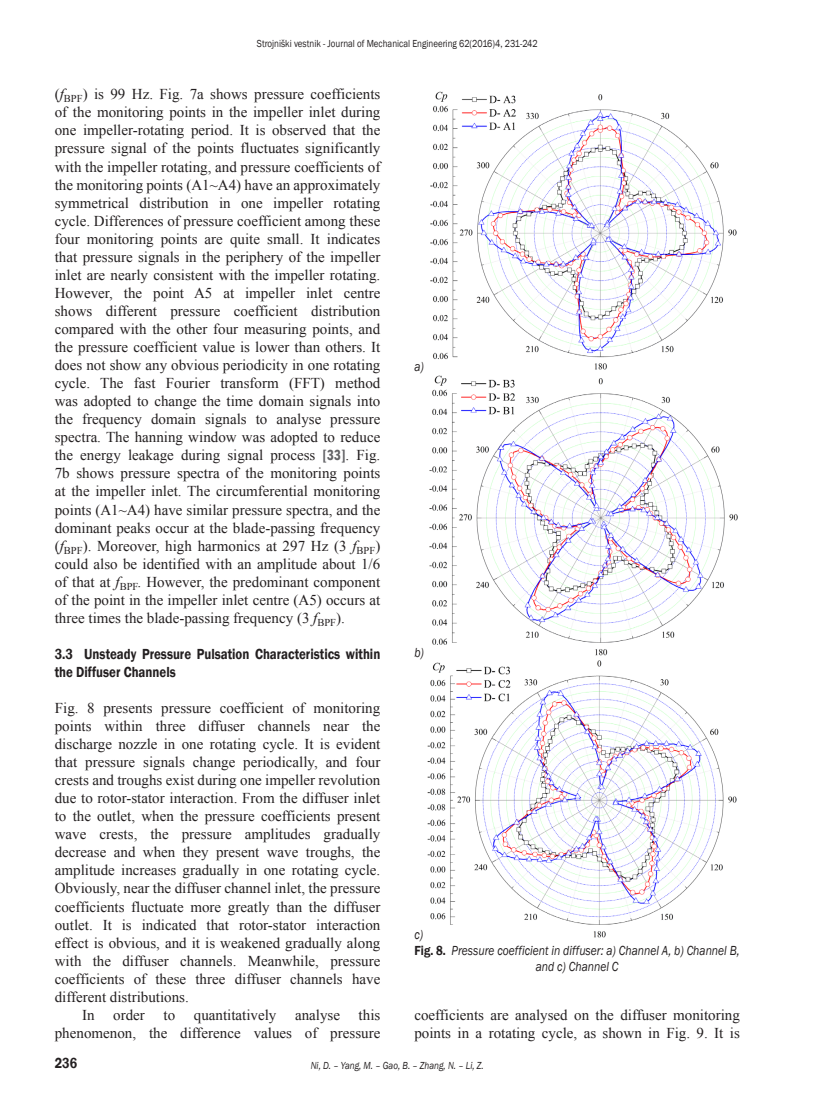
<style>
.page{position:relative;width:816px;height:1114px;background:#fff}
.page>*{position:absolute;margin:0;border:0;box-sizing:border-box;transform-origin:0 0}
.Normal_ni_umika{font:15px/18px "Times New Roman";color:#231f20;text-align:justify}
.Heading_2{font:600 15px/18px "Franklin Gothic";color:#231f20;scale:.85 1}
.Normal_Figure{font:italic 13.5px/16.2px "Franklin Gothic";color:#231f20;text-align:center;scale:.85 1}
.t1{font:10.5px "Franklin Gothic";color:#231f20;scale:.85 1}
.t2{font:italic 10.5px "Franklin Gothic";color:#231f20;scale:.85 1}
.s1{font-style:italic}
.s2{font-family:"Franklin Gothic";font-weight:600;font-stretch:condensed;color:#636366}
.s3{font-weight:600;font-style:normal}
</style>
<div class="page">
<img style="left:430px;top:91px;width:307px;height:279px">
<img style="left:429px;top:375px;width:309px;height:281px">
<img style="left:427px;top:660px;width:310px;height:278px">
<p class="t1" style="left:257px;top:37px;width:331px">Strojniški vestnik - Journal of Mechanical Engineering 62(2016)4, 231-242</p>
<p class="Normal_ni_umika" style="left:55px;top:85px;width:327px">(<span class="s1">f</span><sub>BPF</sub>) is 99 Hz. Fig. 7a shows pressure coefficients of the monitoring points in the impeller inlet during one impeller-rotating period. It is observed that the pressure signal of the points fluctuates significantly with the impeller rotating, and pressure coefficients of the monitoring points (A1~A4) have an approximately symmetrical distribution in one impeller rotating cycle. Differences of pressure coefficient among these four monitoring points are quite small. It indicates that pressure signals in the periphery of the impeller inlet are nearly consistent with the impeller rotating.<br>However, the point A5 at impeller inlet centre shows different pressure coefficient distribution compared with the other four measuring points, and the pressure coefficient value is lower than others. It does not show any obvious periodicity in one rotating cycle. The fast Fourier transform (FFT) method was adopted to change the time domain signals into the frequency domain signals to analyse pressure spectra. The hanning window was adopted to reduce the energy leakage during signal process <span class="s2">[33]</span>. Fig.<br>7b shows pressure spectra of the monitoring points at the impeller inlet. The circumferential monitoring points (A1~A4) have similar pressure spectra, and the dominant peaks occur at the blade-passing frequency (<span class="s1">f</span><sub>BPF</sub>). Moreover, high harmonics at 297 Hz (3 <span class="s1">f</span><sub>BPF</sub>) could also be identified with an amplitude about 1/6 of that at <span class="s1">f</span><sub>BPF</sub>. However, the predominant component of the point in the impeller inlet centre (A5) occurs at three times the blade-passing frequency (3 <span class="s1">f</span><sub>BPF</sub>).</p>
<p class="Heading_2" style="left:55px;top:645px;width:384px">3.3 Unsteady Pressure Pulsation Characteristics within the Diffuser Channels</p>
<p class="Normal_ni_umika" style="left:55px;top:698px;width:327px">Fig. 8 presents pressure coefficient of monitoring points within three diffuser channels near the discharge nozzle in one rotating cycle. It is evident that pressure signals change periodically, and four crests and troughs exist during one impeller revolution due to rotor-stator interaction. From the diffuser inlet to the outlet, when the pressure coefficients present wave crests, the pressure amplitudes gradually decrease and when they present wave troughs, the amplitude increases gradually in one rotating cycle.<br>Obviously, near the diffuser channel inlet, the pressure coefficients fluctuate more greatly than the diffuser outlet. It is indicated that rotor-stator interaction effect is obvious, and it is weakened gradually along with the diffuser channels. Meanwhile, pressure coefficients of these three diffuser channels have different distributions.</p>
<p class="Normal_ni_umika" style="left:55px;top:1004px;width:327px;text-align:right">In order to quantitatively analyse this phenomenon, the difference values of pressure</p>
<p class="Normal_ni_umika" style="left:414px;top:1004px;width:327px">coefficients are analysed on the diffuser monitoring points in a rotating cycle, as shown in Fig. 9. It is</p>
<p class="Normal_Figure" style="left:414px;top:358px;width:13px">a)</p>
<p class="Normal_Figure" style="left:414px;top:644px;width:13px">b)</p>
<p class="Normal_Figure" style="left:414px;top:926px;width:12px">c)</p>
<p class="Normal_Figure" style="left:414px;top:942px;width:384px"><span class="s3">Fig. 8.</span> Pressure coefficient in diffuser: a) Channel A, b) Channel B, and c) Channel C</p>
<p class="Heading_2" style="left:55px;top:1053px;width:28px">236</p>
<p class="t2" style="left:311px;top:1058px;width:205px">Ni, D. – Yang, M. – Gao, B. – Zhang, N. – Li, Z.</p>
</div>
